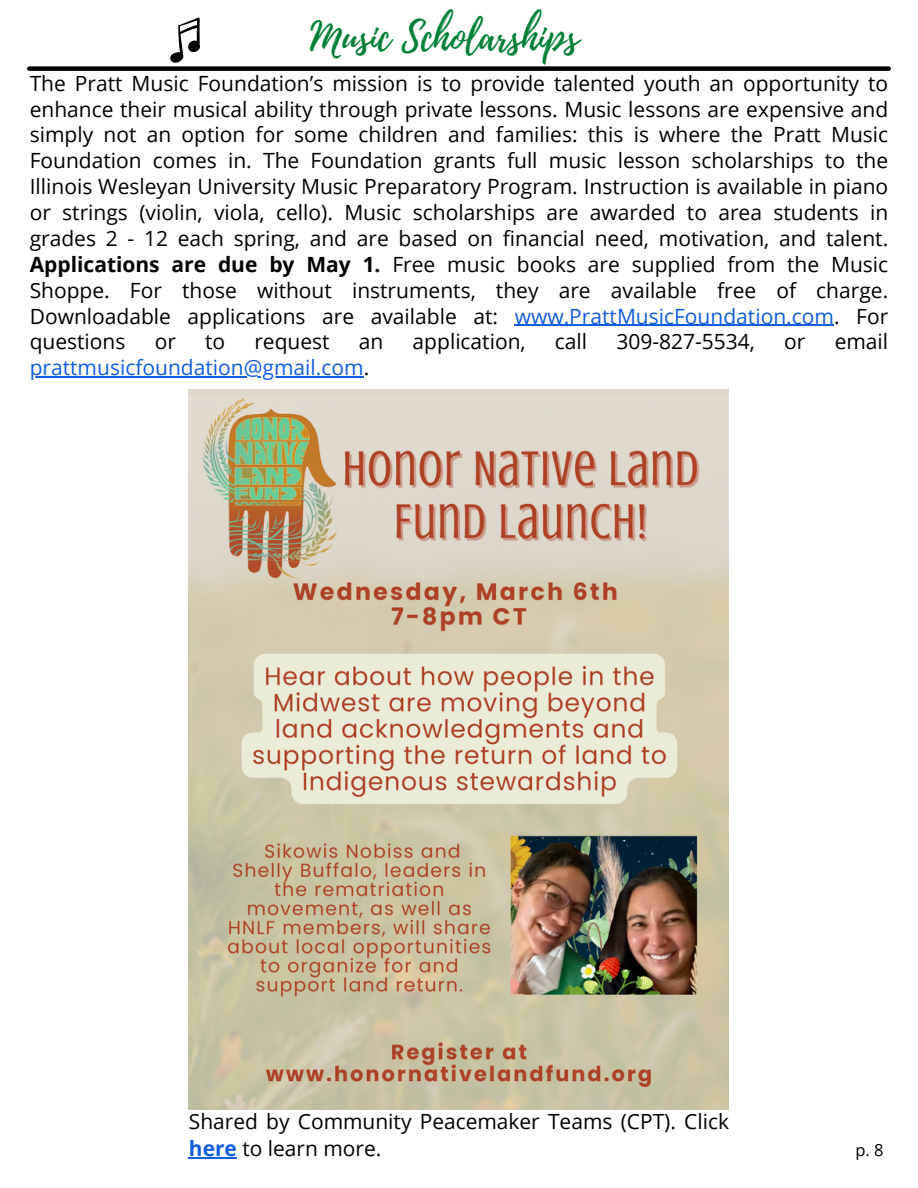
<style>
.page{position:relative;width:918px;height:1188px;background:#fff}
.page>*{position:absolute;margin:0;border:0;box-sizing:border-box;transform-origin:0 0}
.t1{font:39px "Playlist Script";color:#008037}
.t2{font:21px/25.8px "Open Sans";color:#000;text-align:justify}
.t3{font:21px "Open Sans";color:#115ddf}
.t4{font:16.5px "Open Sans";color:#000}
.s1{font-weight:700}
.s2{color:#115ddf}
.s3{color:#000}
.s4{font-weight:700;color:#115ddf}
</style>
<div class="page">
<hr style="left:515px;top:325px;width:319px;height:1px;background:#115ddf">
<hr style="left:30px;top:376px;width:334px;height:2px;background:#115ddf">
<div style="left:29px;top:66px;width:860px;height:5px;background:#000"></div>
<svg style="left:170px;top:17px;width:30px;height:46px"></svg>
<img style="left:189px;top:389px;width:540px;height:720px">
<hr style="left:189px;top:1157px;width:48px;height:1px;background:#115ddf">
<h1 class="t1" style="left:310px;top:9px;width:270px">Music Scholarships</h1>
<p class="t2" style="left:30px;top:70px;width:860px">The Pratt Music Foundation’s mission is to provide talented youth an opportunity to enhance their musical ability through private lessons. Music lessons are expensive and simply not an option for some children and families: this is where the Pratt Music Foundation comes in. The Foundation grants full music lesson scholarships to the Illinois Wesleyan University Music Preparatory Program. Instruction is available in piano or strings (violin, viola, cello). Music scholarships are awarded to area students in grades 2 - 12 each spring, and are based on financial need, motivation, and talent.<br><span class="s1">Applications are due by May 1.</span> Free music books are supplied from the Music Shoppe. For those without instruments, they are available free of charge.<br>Downloadable applications are available at: <span class="s2">www.PrattMusicFoundation.com</span>. For questions</p>
<p class="t2" style="left:155px;top:328px;width:23px">or</p>
<p class="t2" style="left:205px;top:328px;width:22px">to</p>
<p class="t2" style="left:254px;top:328px;width:77px">request</p>
<p class="t2" style="left:359px;top:328px;width:26px">an</p>
<p class="t2" style="left:413px;top:328px;width:115px">application,</p>
<p class="t2" style="left:555px;top:328px;width:34px">call</p>
<p class="t2" style="left:616px;top:328px;width:140px">309-827-5534,</p>
<p class="t2" style="left:784px;top:328px;width:23px">or</p>
<p class="t2" style="left:835px;top:328px;width:55px">email</p>
<p class="t3" style="left:30px;top:353px;width:341px">prattmusicfoundation@gmail.com<span class="s3">.</span></p>
<p class="t2" style="left:189px;top:1108px;width:542px;line-height:26.2px">Shared by Community Peacemaker Teams (CPT). Click <span class="s4">here</span> to learn more.</p>
<p class="t4" style="left:855px;top:1138px;width:30px">p. 8</p>
</div>
